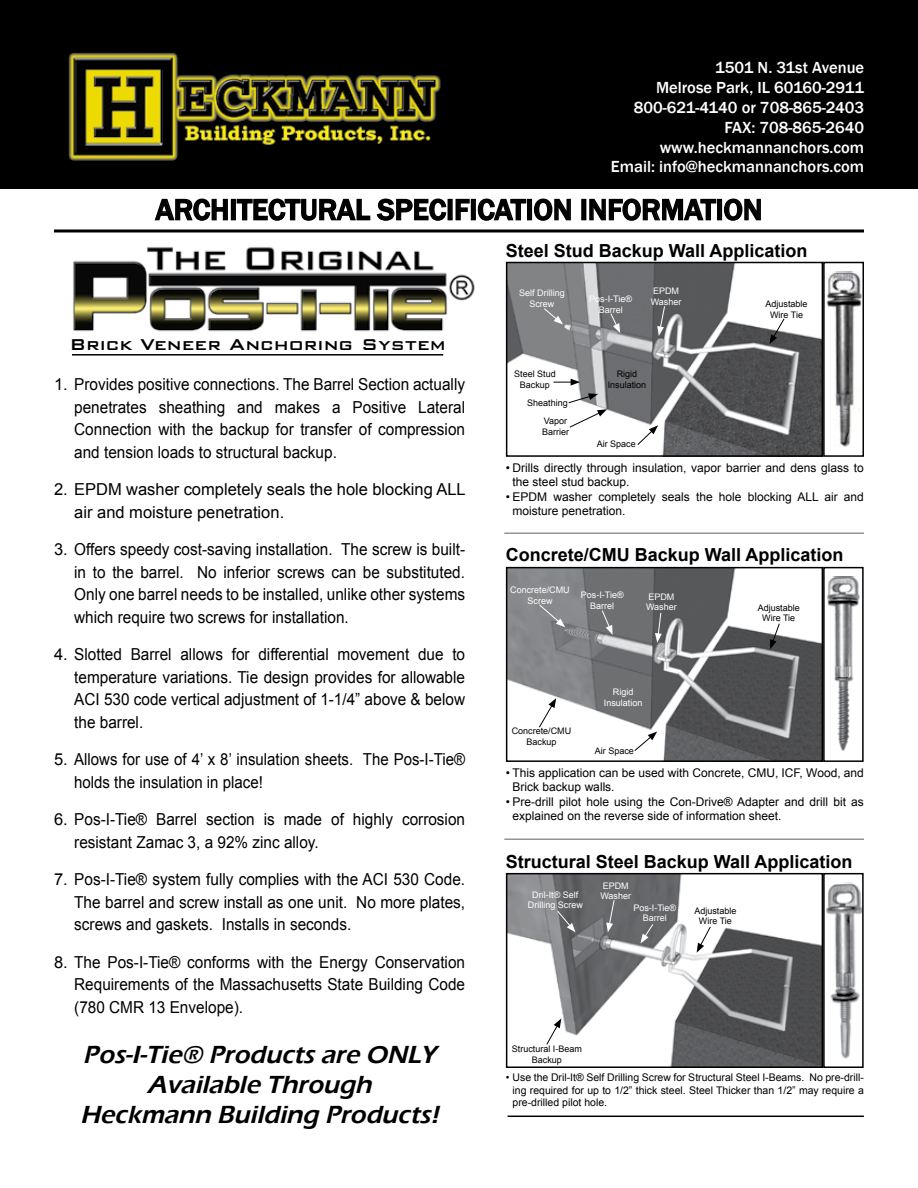
<style>
.page{position:relative;width:918px;height:1188px;background:#fff}
.page>*{position:absolute;margin:0;border:0;box-sizing:border-box;transform-origin:0 0}
.t1{font:500 30px "Franklin Gothic";color:#000}
.t2{font:italic 600 25.5px/30px "Eras ITC";color:#000;text-align:center}
.t3{font:500 21px "Bank Gothic BT";color:#000}
.t4{font:700 18px "Arial";color:#000}
.t5{font:16.5px/22.5px "Arial";color:#000;text-align:justify}
.t6{font:500 16.5px/19.8px "Franklin Gothic";color:#fff;text-align:right}
.t7{font:12px/14.4px "Arial";color:#000}
.t8{font:10.5px/12.6px "Arial";color:#000;text-align:justify}
.t9{font:9px/10.8px "Arial";color:#000;text-align:center}
.t10{font:9px/10.8px "Arial";color:#fff;text-align:center}
</style>
<div class="page">
<img style="left:0;top:0;width:918px;height:189px">
<svg style="left:154px;top:198px;width:74px;height:23px"></svg>
<div style="left:231px;top:199px;width:5px;height:21px;border:2px solid #000"></div>
<svg style="left:236px;top:198px;width:211px;height:23px"></svg>
<div style="left:448px;top:199px;width:5px;height:21px;border:2px solid #000"></div>
<svg style="left:455px;top:198px;width:15px;height:23px"></svg>
<div style="left:471px;top:199px;width:5px;height:21px;border:2px solid #000"></div>
<svg style="left:477px;top:198px;width:50px;height:23px"></svg>
<div style="left:527px;top:199px;width:5px;height:21px;border:2px solid #000"></div>
<svg style="left:533px;top:198px;width:38px;height:23px"></svg>
<div style="left:581px;top:199px;width:5px;height:21px;border:2px solid #000"></div>
<svg style="left:589px;top:198px;width:128px;height:23px"></svg>
<div style="left:717px;top:199px;width:5px;height:21px;border:2px solid #000"></div>
<svg style="left:724px;top:198px;width:37px;height:23px"></svg>
<hr style="left:54px;top:229px;width:810px;height:3px;background:#000">
<hr style="left:508px;top:1116px;width:356px;height:1px;background:#000">
<img style="left:509px;top:570px;width:311px;height:189px">
<div style="left:506px;top:567px;width:317px;height:195px;border:2px solid #000"></div>
<img style="left:509px;top:265px;width:311px;height:189px">
<div style="left:506px;top:262px;width:317px;height:195px;border:2px solid #000"></div>
<img style="left:554px;top:876px;width:266px;height:189px">
<div style="left:506px;top:873px;width:317px;height:195px;border:2px solid #000"></div>
<img style="left:826px;top:883px;width:35px;height:175px">
<div style="left:823px;top:873px;width:41px;height:195px;border:2px solid #000"></div>
<img style="left:826px;top:272px;width:35px;height:175px">
<div style="left:823px;top:262px;width:41px;height:195px;border:2px solid #000"></div>
<img style="left:827px;top:577px;width:33px;height:174px">
<div style="left:823px;top:567px;width:41px;height:195px;border:2px solid #000"></div>
<hr style="left:72px;top:354px;width:371px;height:2px;background:#000">
<img style="left:73px;top:246px;width:402px;height:86px">
<svg style="left:505px;top:872px;width:125px;height:96px;background:#87888a"></svg>
<svg style="left:557px;top:910px;width:19px;height:22px"></svg>
<svg style="left:606px;top:899px;width:9px;height:33px"></svg>
<svg style="left:640px;top:923px;width:14px;height:20px"></svg>
<svg style="left:697px;top:926px;width:14px;height:27px"></svg>
<svg style="left:546px;top:1018px;width:15px;height:27px"></svg>
<svg style="left:543px;top:308px;width:20px;height:16px"></svg>
<svg style="left:610px;top:313px;width:10px;height:20px"></svg>
<svg style="left:657px;top:306px;width:8px;height:30px"></svg>
<svg style="left:769px;top:318px;width:16px;height:26px"></svg>
<svg style="left:568px;top:393px;width:39px;height:35px"></svg>
<svg style="left:538px;top:604px;width:27px;height:23px"></svg>
<svg style="left:601px;top:610px;width:12px;height:25px"></svg>
<svg style="left:655px;top:612px;width:7px;height:31px"></svg>
<svg style="left:538px;top:698px;width:18px;height:30px"></svg>
<svg style="left:770px;top:623px;width:10px;height:26px"></svg>
<hr style="left:504px;top:532px;width:360px;height:2px;background:#939598">
<hr style="left:504px;top:838px;width:360px;height:2px;background:#939598">
<svg style="left:554px;top:379px;width:26px;height:7px"></svg>
<svg style="left:637px;top:425px;width:21px;height:21px"></svg>
<svg style="left:634px;top:732px;width:23px;height:20px"></svg>
<p class="t6" style="left:611px;top:58px;width:255px">1501 N. 31st Avenue<br>Melrose Park, IL 60160-2911<br>800-621-4140 or 708-865-2403<br>FAX: 708-865-2640 www.heckmannanchors.com<br>Email: info@heckmannanchors.com</p>
<h1 class="t1" style="left:156px;top:192px;width:608px">ARCHITECTURAL SPECIFICATION INFORMATION</h1>
<p class="t4" style="left:506px;top:240px;width:303px">Steel Stud Backup Wall Application</p>
<p class="t3" style="left:69px;top:333px;width:378px">Brick Veneer Anchoring System</p>
<p class="t5" style="left:74px;top:373px;width:392px;text-indent:-20px">1. Provides positive connections. The Barrel Section actually penetrates sheathing and makes a Positive Lateral Connection with the backup for transfer of compression and tension loads to structural backup.</p>
<p class="t5" style="left:74px;top:478px;width:393px;text-indent:-20px">2. EPDM washer completely seals the hole blocking ALL air and moisture penetration.</p>
<p class="t5" style="left:74px;top:538px;width:392px;text-indent:-20px">3. Offers speedy cost-saving installation. The screw is built&shy;in to the barrel. No inferior screws can be substituted.<br>Only one barrel needs to be installed, unlike other systems which require two screws for installation.</p>
<p class="t5" style="left:74px;top:643px;width:392px;text-indent:-20px">4. Slotted Barrel allows for differential movement due to temperature variations. Tie design provides for allowable ACI 530 code vertical adjustment of 1-1/4” above &amp; below the barrel.</p>
<p class="t5" style="left:74px;top:748px;width:392px;text-indent:-20px">5. Allows for use of 4’ x 8’ insulation sheets. The Pos-I-Tie® holds the insulation in place!</p>
<p class="t5" style="left:74px;top:808px;width:392px;text-indent:-20px">6. Pos-I-Tie® Barrel section is made of highly corrosion resistant Zamac 3, a 92% zinc alloy.</p>
<p class="t5" style="left:74px;top:868px;width:392px;text-indent:-20px">7. Pos-I-Tie® system fully complies with the ACI 530 Code.<br>The barrel and screw install as one unit. No more plates, screws and gaskets. Installs in seconds.</p>
<p class="t5" style="left:74px;top:951px;width:392px;text-indent:-20px">8. The Pos-I-Tie® conforms with the Energy Conservation Requirements of the Massachusetts State Building Code (780 CMR 13 Envelope).</p>
<h2 class="t2" style="left:80px;top:1040px;width:365px">Pos-I-Tie® Products are ONLY<br>Available Through<br>Heckmann Building Products!</h2>
<p class="t10" style="left:519px;top:288px;width:47px">Self Drilling<br>Screw</p>
<p class="t10" style="left:651px;top:286px;width:32px;text-align:left">EPDM<br>Washer</p>
<p class="t10" style="left:589px;top:293px;width:44px">Pos-I-Tie®<br>Barrel</p>
<p class="t9" style="left:514px;top:369px;width:43px">Steel Stud<br>Backup</p>
<p class="t9" style="left:608px;top:369px;width:40px">Rigid<br>Insulation</p>
<p class="t9" style="left:527px;top:397px;width:42px">Sheathing</p>
<p class="t9" style="left:542px;top:416px;width:29px;text-align:left">Vapor<br>Barrier</p>
<p class="t9" style="left:597px;top:438px;width:41px">Air Space</p>
<p class="t9" style="left:766px;top:298px;width:44px">Adjustable<br>Wire Tie</p>
<p class="t7" style="left:513px;top:460px;width:353px;text-indent:-7px">• Drills directly through insulation, vapor barrier and dens glass to the steel stud backup.</p>
<p class="t7" style="left:513px;top:489px;width:353px;text-indent:-7px">• EPDM washer completely seals the hole blocking ALL air and moisture penetration.</p>
<p class="t4" style="left:506px;top:544px;width:339px">Concrete/CMU Backup Wall Application</p>
<p class="t10" style="left:510px;top:584px;width:61px">Concrete/CMU<br>Screw</p>
<p class="t10" style="left:646px;top:591px;width:32px;text-align:left">EPDM<br>Washer</p>
<p class="t10" style="left:581px;top:590px;width:44px">Pos-I-Tie®<br>Barrel</p>
<p class="t9" style="left:512px;top:725px;width:61px">Concrete/CMU<br>Backup</p>
<p class="t10" style="left:604px;top:687px;width:40px">Rigid<br>Insulation</p>
<p class="t9" style="left:595px;top:745px;width:41px">Air Space</p>
<p class="t9" style="left:758px;top:602px;width:44px">Adjustable<br>Wire Tie</p>
<p class="t7" style="left:513px;top:765px;width:353px;text-indent:-7px">• This application can be used with Concrete, CMU, ICF, Wood, and<br>Brick backup walls.</p>
<p class="t7" style="left:513px;top:794px;width:353px;text-indent:-7px">• Pre-drill pilot hole using the Con-Drive® Adapter and drill bit as explained on the reverse side of information sheet.</p>
<p class="t4" style="left:506px;top:852px;width:348px">Structural Steel Backup Wall Application</p>
<p class="t10" style="left:528px;top:889px;width:56px">Dril-It® Self<br>Drilling Screw</p>
<p class="t10" style="left:600px;top:880px;width:32px;text-align:left">EPDM<br>Washer</p>
<p class="t10" style="left:633px;top:902px;width:44px">Pos-I-Tie®<br>Barrel</p>
<p class="t9" style="left:694px;top:905px;width:44px">Adjustable<br>Wire Tie</p>
<p class="t9" style="left:512px;top:1043px;width:72px">Structural I-Beam<br>Backup</p>
<p class="t8" style="left:513px;top:1071px;width:353px;text-indent:-7px">• Use the Dril-It® Self Drilling Screw for Structural Steel I-Beams. No pre-drill&shy;ing required for up to 1/2” thick steel. Steel Thicker than 1/2” may require a pre-drilled pilot hole.</p>
</div>
